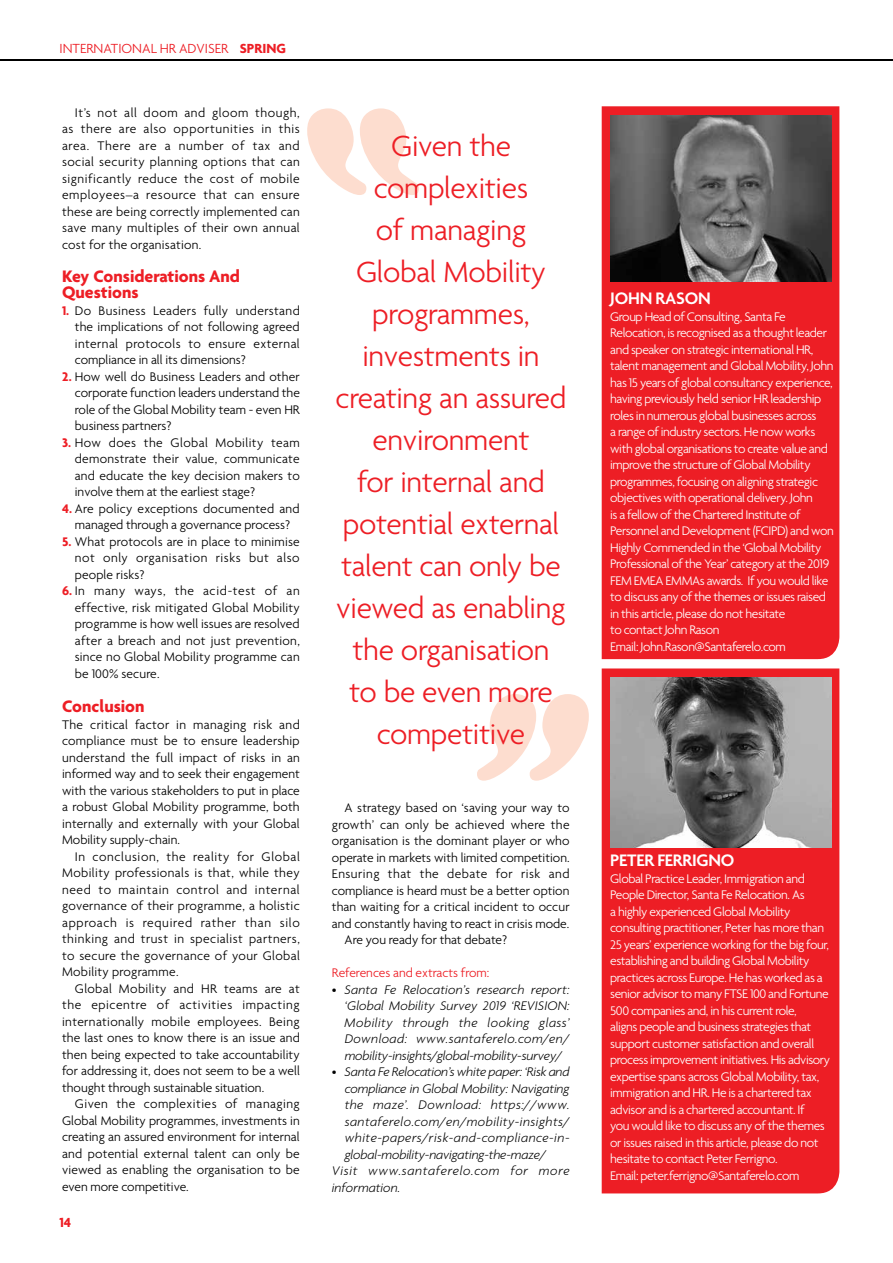
<style>
.page{position:relative;width:893px;height:1263px;background:#fff}
.page>*{position:absolute;margin:0;border:0;box-sizing:border-box;transform-origin:0 0}
.t1{font:300 31.5px/42px "Agenda";letter-spacing:-.01em;color:#ed1e25;text-align:center}
.t2{font:700 18px/16.5px "Agenda";color:#ed1e25}
.t3{font:600 18px "Agenda";letter-spacing:-.01em;color:#fff}
.t4{font:300 14.25px "Agenda";color:#ed1e25}
.t5{font:700 14.25px "Agenda";color:#ed1e25}
.t6{font:300 13.5px/16.5px "Agenda";letter-spacing:.005em;color:#000;text-align:justify}
.t7{font:300 13.5px/16.5px "Agenda";letter-spacing:-.03em;color:#fff}
.t8{font:italic 300 13.5px/16.5px "Agenda";letter-spacing:-.005em;color:#000;text-align:justify}
.t9{font:italic 300 13.5px "Agenda";letter-spacing:.035em;color:#000}
.t10{font:300 13.5px "Agenda";letter-spacing:.035em;color:#000}
.t11{font:italic 300 13.5px "Agenda";letter-spacing:.05em;color:#000}
.t12{font:300 13.5px "Agenda";color:#ed1e25}
.s1{font-weight:700}
.s2{font-weight:700;color:#ed1e25}
</style>
<div class="page">
<hr style="left:0;top:60px;width:893px;height:1px;background:#000">
<div style="left:602px;top:106px;width:237px;height:553px;background:#ed1e25"></div>
<img style="left:610px;top:115px;width:222px;height:166px">
<div style="left:602px;top:668px;width:237px;height:525px;background:#ed1e25"></div>
<img style="left:610px;top:677px;width:222px;height:170px">
<svg style="left:307px;top:108px;width:112px;height:87px"></svg>
<svg style="left:477px;top:694px;width:112px;height:87px"></svg>
<p class="t4" style="left:60px;top:40px;width:228px">INTERNATIONAL HR ADVISER <span class="s1">SPRING</span></p>
<p class="t6" style="left:62px;top:104px;width:239px;text-indent:13px">It’s not all doom and gloom though, as there are also opportunities in this area. There are a number of tax and social security planning options that can significantly reduce the cost of mobile employees–a resource that can ensure these are being correctly implemented can save many multiples of their own annual cost for the organisation.</p>
<h2 class="t2" style="left:62px;top:267px;width:179px">Key Considerations And<br>Questions</h2>
<p class="t6" style="left:75px;top:302px;width:227px;text-indent:-13px"><span class="s2">1.</span> Do Business Leaders fully understand the implications of not following agreed internal protocols to ensure external compliance in all its dimensions?</p>
<p class="t6" style="left:75px;top:368px;width:227px;text-indent:-13px"><span class="s2">2.</span> How well do Business Leaders and other corporate function leaders understand the role of the Global Mobility team - even HR business partners?</p>
<p class="t6" style="left:75px;top:434px;width:226px;text-indent:-13px"><span class="s2">3.</span> How does the Global Mobility team demonstrate their value, communicate and educate the key decision makers to involve them at the earliest stage?</p>
<p class="t6" style="left:62px;top:500px;width:239px;text-align:center"><span class="s2">4.</span> Are policy exceptions documented and managed through a governance process?</p>
<p class="t6" style="left:75px;top:533px;width:226px;text-indent:-13px"><span class="s2">5.</span> What protocols are in place to minimise not only organisation risks but also people risks?</p>
<p class="t6" style="left:75px;top:582px;width:227px;text-indent:-13px"><span class="s2">6.</span> In many ways, the acid-test of an effective, risk mitigated Global Mobility programme is how well issues are resolved after a breach and not just prevention, since no Global Mobility programme can be 100% secure.</p>
<h2 class="t2" style="left:62px;top:698px;width:84px">Conclusion</h2>
<p class="t6" style="left:62px;top:716px;width:239px">The critical factor in managing risk and compliance must be to ensure leadership understand the full impact of risks in an informed way and to seek their engagement with the various stakeholders to put in place a robust Global Mobility programme, both internally and externally with your Global Mobility supply-chain.</p>
<p class="t6" style="left:62px;top:848px;width:239px;text-indent:13px">In conclusion, the reality for Global Mobility professionals is that, while they need to maintain control and internal governance of their programme, a holistic approach is required rather than silo thinking and trust in specialist partners, to secure the governance of your Global Mobility programme.</p>
<p class="t6" style="left:62px;top:980px;width:239px;text-indent:13px">Global Mobility and HR teams are at the epicentre of activities impacting internationally mobile employees. Being the last ones to know there is an issue and then being expected to take accountability for addressing it, does not seem to be a well thought through sustainable situation.</p>
<p class="t6" style="left:62px;top:1095px;width:239px;text-indent:13px">Given the complexities of managing Global Mobility programmes, investments in creating an assured environment for internal and potential external talent can only be viewed as enabling the organisation to be even more competitive.</p>
<p class="t5" style="left:60px;top:1214px;width:13px">14</p>
<h1 class="t1" style="left:335px;top:124px;width:233px">Given the complexities<br>of managing<br>Global Mobility programmes, investments in creating an assured environment<br>for internal and potential external talent can only be viewed as enabling the organisation to be even more competitive</h1>
<p class="t6" style="left:345px;top:799px;width:226px">A strategy based on ‘saving your way to</p>
<p class="t6" style="left:332px;top:816px;width:239px">growth’ can only be achieved where the</p>
<p class="t6" style="left:332px;top:832px;width:239px">organisation is the dominant player or who</p>
<p class="t6" style="left:332px;top:849px;width:239px">operate in markets with limited competition.</p>
<p class="t10" style="left:332px;top:866px;width:239px">Ensuring that the debate for risk and</p>
<p class="t6" style="left:332px;top:882px;width:239px">compliance is heard must be a better option</p>
<p class="t6" style="left:332px;top:898px;width:239px">than waiting for a critical incident to occur</p>
<p class="t6" style="left:332px;top:915px;width:239px">and constantly having to react in crisis mode.</p>
<p class="t6" style="left:345px;top:931px;width:164px">Are you ready for that debate?</p>
<p class="t12" style="left:332px;top:965px;width:159px">References and extracts from:</p>
<p class="t8" style="left:345px;top:981px;width:226px;text-indent:-13px">• Santa Fe Relocation’s research report: ‘Global Mobility Survey 2019 ‘REVISION:<br>Mobility through the looking glass’ Download: www.santaferelo.com/en/ mobility-insights/global-mobility-survey/</p>
<p class="t8" style="left:332px;top:1063px;width:239px">• Santa Fe Relocation’s white paper: ‘Risk and</p>
<p class="t8" style="left:345px;top:1080px;width:226px">compliance in Global Mobility: Navigating</p>
<p class="t9" style="left:345px;top:1097px;width:226px">the maze’. Download: https://www.</p>
<p class="t9" style="left:345px;top:1113px;width:227px">santaferelo.com/en/mobility-insights/</p>
<p class="t9" style="left:345px;top:1130px;width:226px">white-papers/risk-and-compliance-in-</p>
<p class="t8" style="left:345px;top:1146px;width:203px">global-mobility-navigating-the-maze/</p>
<p class="t11" style="left:332px;top:1163px;width:239px">Visit www.santaferelo.com for more</p>
<p class="t8" style="left:332px;top:1179px;width:70px">information.</p>
<h2 class="t3" style="left:610px;top:287px;width:102px">JOHN RASON</h2>
<p class="t7" style="left:610px;top:308px;width:225px">Group Head of Consulting, Santa Fe Relocation, is recognised as a thought leader and speaker on strategic international HR, talent management and Global Mobility, John has 15 years of global consultancy experience, having previously held senior HR leadership roles in numerous global businesses across<br>a range of industry sectors. He now works with global organisations to create value and improve the structure of Global Mobility programmes, focusing on aligning strategic objectives with operational delivery. John<br>is a fellow of the Chartered Institute of Personnel and Development (FCIPD) and won Highly Commended in the ‘Global Mobility Professional of the Year’ category at the 2019<br>FEM EMEA EMMAs awards. If you would like to discuss any of the themes or issues raised in this article, please do not hesitate<br>to contact John Rason<br>Email: John.Rason@Santaferelo.com</p>
<h2 class="t3" style="left:610px;top:850px;width:126px">PETER FERRIGNO</h2>
<p class="t7" style="left:610px;top:870px;width:221px">Global Practice Leader, Immigration and People Director, Santa Fe Relocation. As<br>a highly experienced Global Mobility consulting practitioner, Peter has more than 25 years’ experience working for the big four, establishing and building Global Mobility practices across Europe. He has worked as a senior advisor to many FTSE 100 and Fortune 500 companies and, in his current role,<br>aligns people and business strategies that support customer satisfaction and overall process improvement initiatives. His advisory expertise spans across Global Mobility, tax, immigration and HR. He is a chartered tax advisor and is a chartered accountant. If<br>you would like to discuss any of the themes or issues raised in this article, please do not hesitate to contact Peter Ferrigno.<br>Email: peter.ferrigno@Santaferelo.com</p>
</div>
